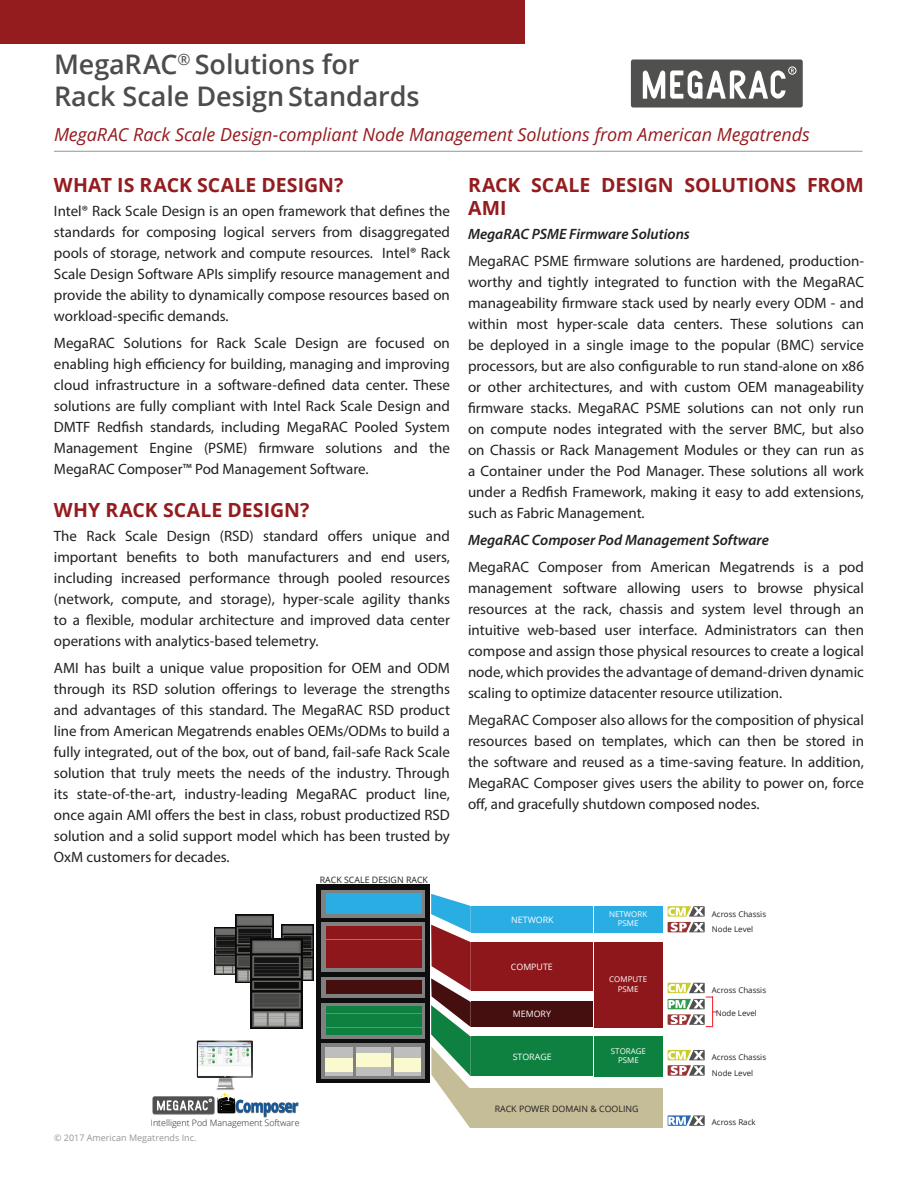
<style>
.page{position:relative;width:918px;height:1188px;background:#fff}
.page>*{position:absolute;margin:0;border:0;box-sizing:border-box;transform-origin:0 0}
.t1{font:600 27px/32.4px "Open Sans";letter-spacing:-.005em;color:#4b4c4d}
.t2{font:700 19.5px/23.4px "Open Sans";letter-spacing:.005em;color:#941c1f}
.t3{font:italic 18px "Open Sans";letter-spacing:-.005em;color:#941c1f}
.Features{font:15px/21px "Myriad Pro";color:#231f20;text-align:justify}
.Features-2{font:italic 600 15px "Myriad Pro";color:#231f20}
.t4{font:9px "Open Sans";color:#939598}
.t5{font:8.85px "Open Sans";color:#231f20}
.t6{font:300 8.85px "Open Sans";color:#231f20}
.t7{font:8.85px "Open Sans";color:#fff}
.t8{font:7.95px/15.9px "Open Sans";color:#231f20}
.t9{font:7.95px/9.6px "Open Sans";color:#fff;text-align:center}
</style>
<div class="page">
<hr style="left:54px;top:151px;width:808px;height:1px;background:#939598">
<div style="left:0;top:0;width:525px;height:43px;background:#941c1f"></div>
<div style="left:631px;top:59px;width:172px;height:49px;background:#50504f;border-radius:2px"></div>
<svg style="left:643px;top:69px;width:151px;height:30px"></svg>
<div style="left:788px;top:67px;width:8px;height:8px;border:1px solid #fff;border-radius:50%"></div>
<div style="left:471px;top:906px;width:122px;height:27px;background:#29ade3"></div>
<div style="left:471px;top:942px;width:122px;height:49px;background:#8d171a"></div>
<div style="left:471px;top:1002px;width:122px;height:25px;background:#450f10"></div>
<div style="left:471px;top:1036px;width:122px;height:40px;background:#0e803f"></div>
<div style="left:594px;top:942px;width:68px;height:85px;background:#8d171a"></div>
<div style="left:594px;top:906px;width:69px;height:26px;background:#29ade3"></div>
<div style="left:594px;top:1036px;width:68px;height:40px;background:#0e803f"></div>
<svg style="left:431px;top:894px;width:40px;height:234px"></svg>
<div style="left:471px;top:1089px;width:192px;height:39px;background:#c4bd97"></div>
<img style="left:215px;top:927px;width:20px;height:48px">
<img style="left:282px;top:925px;width:31px;height:55px">
<img style="left:235px;top:915px;width:39px;height:67px">
<img style="left:251px;top:939px;width:51px;height:89px">
<div style="left:317px;top:884px;width:113px;height:199px;background:#0c0d0c"></div>
<svg style="left:322px;top:890px;width:103px;height:28px"></svg>
<div style="left:326px;top:893px;width:95px;height:7px;background:#29ade3"></div>
<div style="left:326px;top:900px;width:95px;height:6px;background:#29ade3"></div>
<div style="left:326px;top:907px;width:95px;height:6px;background:#29ade3"></div>
<svg style="left:322px;top:922px;width:103px;height:50px;background:#836060"></svg>
<div style="left:326px;top:926px;width:95px;height:6px;background:#8d171a"></div>
<div style="left:326px;top:933px;width:95px;height:6px;background:#8d171a"></div>
<div style="left:326px;top:940px;width:95px;height:6px;background:#8d171a"></div>
<div style="left:326px;top:947px;width:95px;height:6px;background:#8d171a"></div>
<div style="left:326px;top:954px;width:95px;height:6px;background:#8d171a"></div>
<div style="left:326px;top:961px;width:95px;height:6px;background:#8d171a"></div>
<svg style="left:322px;top:977px;width:103px;height:21px"></svg>
<div style="left:326px;top:981px;width:95px;height:6px;background:#450f10"></div>
<div style="left:326px;top:988px;width:95px;height:6px;background:#450f10"></div>
<div style="left:322px;top:1003px;width:103px;height:35px;background:linear-gradient(to right,#7f807f,#7f807f)"></div>
<div style="left:326px;top:1007px;width:95px;height:6px;background:#0e803f"></div>
<div style="left:326px;top:1014px;width:95px;height:6px;background:#0e803f"></div>
<div style="left:326px;top:1021px;width:95px;height:6px;background:#0e803f"></div>
<div style="left:326px;top:1028px;width:95px;height:6px;background:#0e803f"></div>
<svg style="left:322px;top:1044px;width:103px;height:35px"></svg>
<svg style="left:326px;top:1047px;width:26px;height:28px"></svg>
<svg style="left:357px;top:1047px;width:33px;height:28px"></svg>
<svg style="left:394px;top:1047px;width:27px;height:28px"></svg>
<img style="left:152px;top:1096px;width:5px;height:19px">
<div style="left:153px;top:1096px;width:61px;height:18px;background:#51504f;border-radius:2px"></div>
<img style="left:263px;top:1102px;width:36px;height:16px">
<svg style="left:668px;top:1050px;width:37px;height:26px"></svg>
<svg style="left:668px;top:906px;width:37px;height:26px"></svg>
<svg style="left:668px;top:1115px;width:37px;height:11px"></svg>
<svg style="left:668px;top:983px;width:49px;height:44px"></svg>
<svg style="left:157px;top:1041px;width:141px;height:75px"></svg>
<img style="left:199px;top:1040px;width:51px;height:38px">
<p class="t1" style="left:54px;top:47px;width:367px">MegaRAC<sup>®</sup> Solutions for<br>Rack Scale DesignStandards</p>
<p class="t3" style="left:54px;top:122px;width:757px">MegaRAC Rack Scale Design-compliant Node Management Solutions from American Megatrends</p>
<p class="t2" style="left:54px;top:173px;width:291px">WHAT IS RACK SCALE DESIGN?</p>
<p class="Features" style="left:54px;top:200px;width:398px">Intel® Rack Scale Design is an open framework that defines the standards for composing logical servers from disaggregated pools of storage, network and compute resources. Intel® Rack Scale Design Software APIs simplify resource management and provide the ability to dynamically compose resources based on workload-specific demands.</p>
<p class="Features" style="left:54px;top:332px;width:398px">MegaRAC Solutions for Rack Scale Design are focused on enabling high efficiency for building, managing and improving cloud infrastructure in a software-defined data center. These solutions are fully compliant with Intel Rack Scale Design and DMTF Redfish standards, including MegaRAC Pooled System Management Engine (PSME) firmware solutions and the MegaRAC Composer™ Pod Management Software.</p>
<p class="t2" style="left:54px;top:498px;width:257px">WHY RACK SCALE DESIGN?</p>
<p class="Features" style="left:54px;top:526px;width:398px">The Rack Scale Design (RSD) standard offers unique and important benefits to both manufacturers and end users, including increased performance through pooled resources (network, compute, and storage), hyper-scale agility thanks to a flexible, modular architecture and improved data center operations with analytics-based telemetry.</p>
<p class="Features" style="left:54px;top:658px;width:398px">AMI has built a unique value proposition for OEM and ODM through its RSD solution offerings to leverage the strengths and advantages of this standard. The MegaRAC RSD product line from American Megatrends enables OEMs/ODMs to build a fully integrated, out of the box, out of band, fail-safe Rack Scale solution that truly meets the needs of the industry. Through its state-of-the-art, industry-leading MegaRAC product line, once again AMI offers the best in class, robust productized RSD solution and a solid support model which has been trusted by OxM customers for decades.</p>
<p class="t2" style="left:468px;top:173px;width:398px">RACK SCALE DESIGN SOLUTIONS FROM<br>AMI</p>
<p class="Features-2" style="left:468px;top:225px;width:223px">MegaRAC PSME Firmware Solutions</p>
<p class="Features" style="left:468px;top:251px;width:398px">MegaRAC PSME firmware solutions are hardened, production&shy;worthy and tightly integrated to function with the MegaRAC manageability firmware stack used by nearly every ODM - and within most hyper-scale data centers. These solutions can be deployed in a single image to the popular (BMC) service processors, but are also configurable to run stand-alone on x86 or other architectures, and with custom OEM manageability firmware stacks. MegaRAC PSME solutions can not only run on compute nodes integrated with the server BMC, but also on Chassis or Rack Management Modules or they can run as a Container under the Pod Manager. These solutions all work under a Redfish Framework, making it easy to add extensions, such as Fabric Management.</p>
<p class="Features-2" style="left:468px;top:531px;width:302px">MegaRAC Composer Pod Management Software</p>
<p class="Features" style="left:468px;top:557px;width:398px">MegaRAC Composer from American Megatrends is a pod management software allowing users to browse physical resources at the rack, chassis and system level through an intuitive web-based user interface. Administrators can then compose and assign those physical resources to create a logical node, which provides the advantage of demand-driven dynamic scaling to optimize datacenter resource utilization.</p>
<p class="Features" style="left:468px;top:710px;width:397px">MegaRAC Composer also allows for the composition of physical resources based on templates, which can then be stored in the software and reused as a time-saving feature. In addition, MegaRAC Composer gives users the ability to power on, force off, and gracefully shutdown composed nodes.</p>
<p class="t5" style="left:320px;top:873px;width:110px">RACK SCALE DESIGN RACK</p>
<p class="t6" style="left:151px;top:1117px;width:150px">Intelligent Pod Management Software</p>
<p class="t4" style="left:54px;top:1131px;width:144px">© 2017 American Megatrends Inc.</p>
<p class="t7" style="left:511px;top:913px;width:44px">NETWORK</p>
<p class="t7" style="left:511px;top:961px;width:43px">COMPUTE</p>
<p class="t7" style="left:513px;top:1007px;width:40px">MEMORY</p>
<p class="t7" style="left:513px;top:1051px;width:41px">STORAGE</p>
<p class="t9" style="left:609px;top:909px;width:40px">NETWORK<br>PSME</p>
<p class="t9" style="left:609px;top:975px;width:39px">COMPUTE<br>PSME</p>
<p class="t9" style="left:611px;top:1046px;width:37px">STORAGE<br>PSME</p>
<p class="t5" style="left:495px;top:1103px;width:145px">RACK POWER DOMAIN &amp; COOLING</p>
<p class="t8" style="left:712px;top:906px;width:56px">Across Chassis</p>
<p class="t8" style="left:712px;top:921px;width:43px">Node Level</p>
<p class="t8" style="left:712px;top:982px;width:56px">Across Chassis</p>
<p class="t8" style="left:716px;top:1005px;width:43px">Node Level</p>
<p class="t8" style="left:712px;top:1049px;width:56px">Across Chassis<br>Node Level</p>
<p class="t8" style="left:712px;top:1114px;width:45px">Across Rack</p>
</div>
